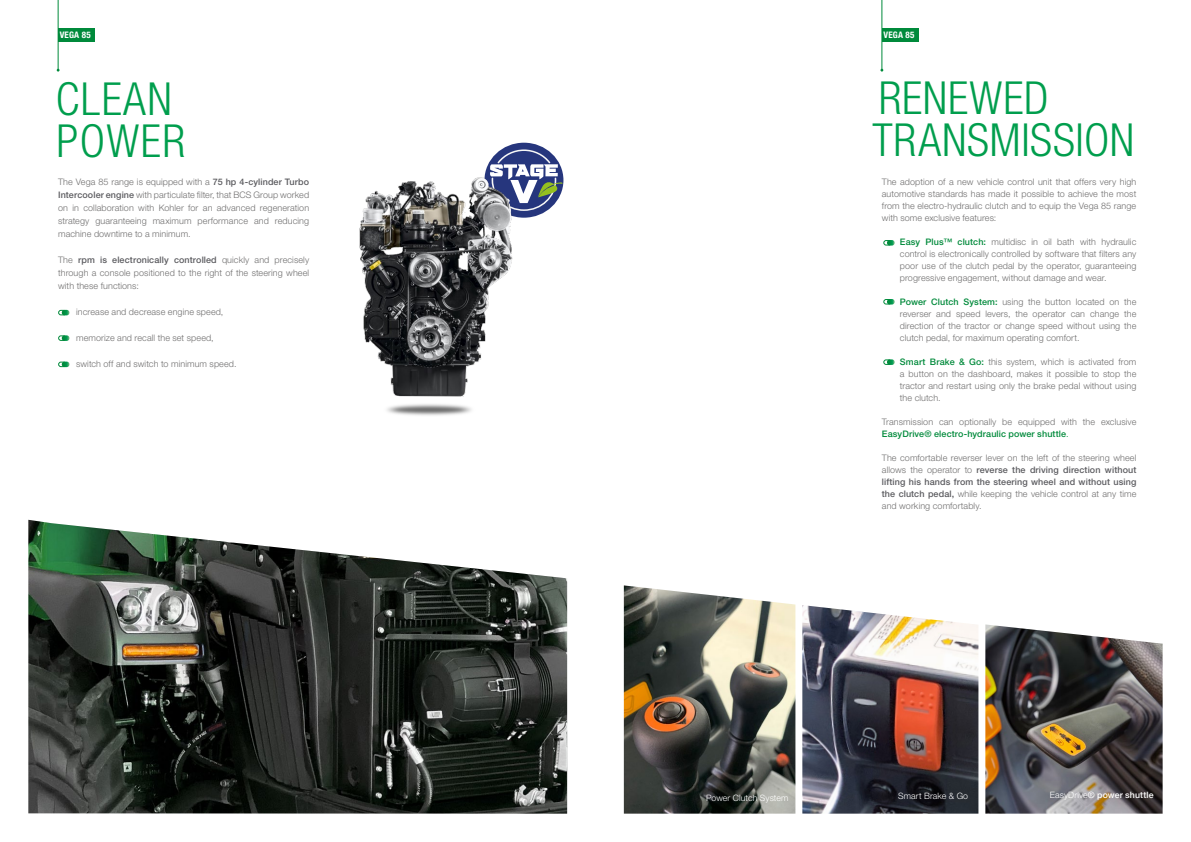
<style>
.page{position:relative;width:1191px;height:842px;background:#fff}
.page>*{position:absolute;margin:0;border:0;box-sizing:border-box;transform-origin:0 0}
.t1{font:300 condensed 45.6px/42px "Helvetica Neue LTW1 G";letter-spacing:.02em;color:#009e4d}
.t2{font:300 9px/12px "Helvetica Neue LT Std";letter-spacing:.01em;color:#706f6f;text-align:justify}
.t3{font:700 condensed 9px "Helvetica Neue LTW1 G";letter-spacing:.02em;color:#fff}
.t4{font:300 8.8px "Helvetica Neue LT Std";letter-spacing:.01em;color:#fff}
.t5{font:500 8.8px "Helvetica Neue LT Std";letter-spacing:.01em;color:#fff}
.s1{font-weight:500;color:#5b5b5f}
.s2{font-weight:500;color:#008a3b}
.s3{color:#008a3b}
.s4{font-weight:300}
</style>
<div class="page">
<hr style="left:58px;top:0;width:1px;height:71px;background:#008a3b">
<hr style="left:881px;top:0;width:1px;height:71px;background:#008a3b">
<div style="left:484px;top:143px;width:79px;height:75px;background:#26367d;border-radius:50%"></div>
<svg style="left:490px;top:149px;width:72px;height:62px"></svg>
<img style="left:359px;top:173px;width:163px;height:243px">
<img style="left:28px;top:520px;width:539px;height:294px">
<img style="left:985px;top:624px;width:177px;height:190px">
<img style="left:802px;top:605px;width:176px;height:209px">
<img style="left:624px;top:585px;width:171px;height:229px">
<div style="left:58px;top:28px;width:36px;height:14px;background:#008a3b"></div>
<div style="left:882px;top:28px;width:36px;height:14px;background:#008a3b"></div>
<div style="left:58px;top:310px;width:8px;height:5px;border:1px solid #008a3b;border-radius:2px"></div>
<svg style="left:62px;top:310px;width:7px;height:5px"></svg>
<div style="left:58px;top:335px;width:8px;height:6px;border:1px solid #008a3b;border-radius:2px"></div>
<svg style="left:62px;top:335px;width:7px;height:6px"></svg>
<div style="left:58px;top:362px;width:8px;height:5px;border:1px solid #008a3b;border-radius:2px"></div>
<svg style="left:62px;top:362px;width:7px;height:5px"></svg>
<div style="left:883px;top:240px;width:8px;height:6px;border:1px solid #008a3b;border-radius:2px"></div>
<svg style="left:887px;top:240px;width:7px;height:6px"></svg>
<div style="left:883px;top:299px;width:8px;height:6px;border:1px solid #008a3b;border-radius:2px"></div>
<svg style="left:887px;top:299px;width:7px;height:6px"></svg>
<div style="left:883px;top:359px;width:8px;height:6px;border:1px solid #008a3b;border-radius:2px"></div>
<svg style="left:887px;top:359px;width:7px;height:6px"></svg>
<p class="t3" style="left:60px;top:29px;width:32px">VEGA 85</p>
<p class="t3" style="left:883px;top:29px;width:32px">VEGA 85</p>
<h1 class="t1" style="left:56px;top:78px;width:131px">CLEAN<br>POWER</h1>
<h1 class="t1" style="left:872px;top:77px;width:263px">RENEWED<br>TRANSMISSION</h1>
<p class="t2" style="left:58px;top:175px;width:253px;line-height:13px">The Vega 85 range is equipped with a <span class="s1">75 hp 4-cylinder Turbo Intercooler engine</span> with particulate filter, that BCS Group worked on in collaboration with Kohler for an advanced regeneration strategy guaranteeing maximum performance and reducing machine downtime to a minimum.</p>
<p class="t2" style="left:58px;top:253px;width:253px;line-height:13px">The <span class="s1">rpm is electronically controlled</span> quickly and precisely through a console positioned to the right of the steering wheel with these functions:</p>
<p class="t2" style="left:76px;top:306px;width:149px">increase and decrease engine speed,</p>
<p class="t2" style="left:76px;top:332px;width:139px">memorize and recall the set speed,</p>
<p class="t2" style="left:76px;top:358px;width:162px">switch off and switch to minimum speed.</p>
<p class="t2" style="left:882px;top:176px;width:256px">The adoption of a new vehicle control unit that offers very high automotive standards has made it possible to achieve the most from the electro-hydraulic clutch and to equip the Vega 85 range with some exclusive features:</p>
<p class="t2" style="left:900px;top:236px;width:238px"><span class="s2">Easy Plus™ clutch:</span> multidisc in oil bath with hydraulic control is electronically controlled by software that filters any poor use of the clutch pedal by the operator, guaranteeing progressive engagement, without damage and wear.</p>
<p class="t2" style="left:900px;top:296px;width:238px"><span class="s2">Power Clutch System:</span> using the button located on the reverser and speed levers, the operator can change the direction of the tractor or change speed without using the clutch pedal, for maximum operating comfort.</p>
<p class="t2" style="left:900px;top:356px;width:238px"><span class="s2">Smart Brake &amp; Go:</span> this system, which is activated from a button on the dashboard, makes it possible to stop the tractor and restart using only the brake pedal without using the clutch.</p>
<p class="t2" style="left:882px;top:416px;width:256px">Transmission can optionally be equipped with the exclusive<br><span class="s2">EasyDrive® electro-hydraulic power shuttle</span><span class="s3">.</span></p>
<p class="t2" style="left:882px;top:452px;width:256px">The comfortable reverser lever on the left of the steering wheel allows the operator to <span class="s1">reverse the driving direction without lifting his hands from the steering wheel and without using the clutch pedal,</span> while keeping the vehicle control at any time and working comfortably.</p>
<p class="t4" style="left:706px;top:792px;width:84px">Power Clutch System</p>
<p class="t4" style="left:898px;top:790px;width:71px">Smart Brake &amp; Go</p>
<p class="t5" style="left:1050px;top:790px;width:105px"><span class="s4">EasyDrive</span>® power shuttle</p>
</div>
